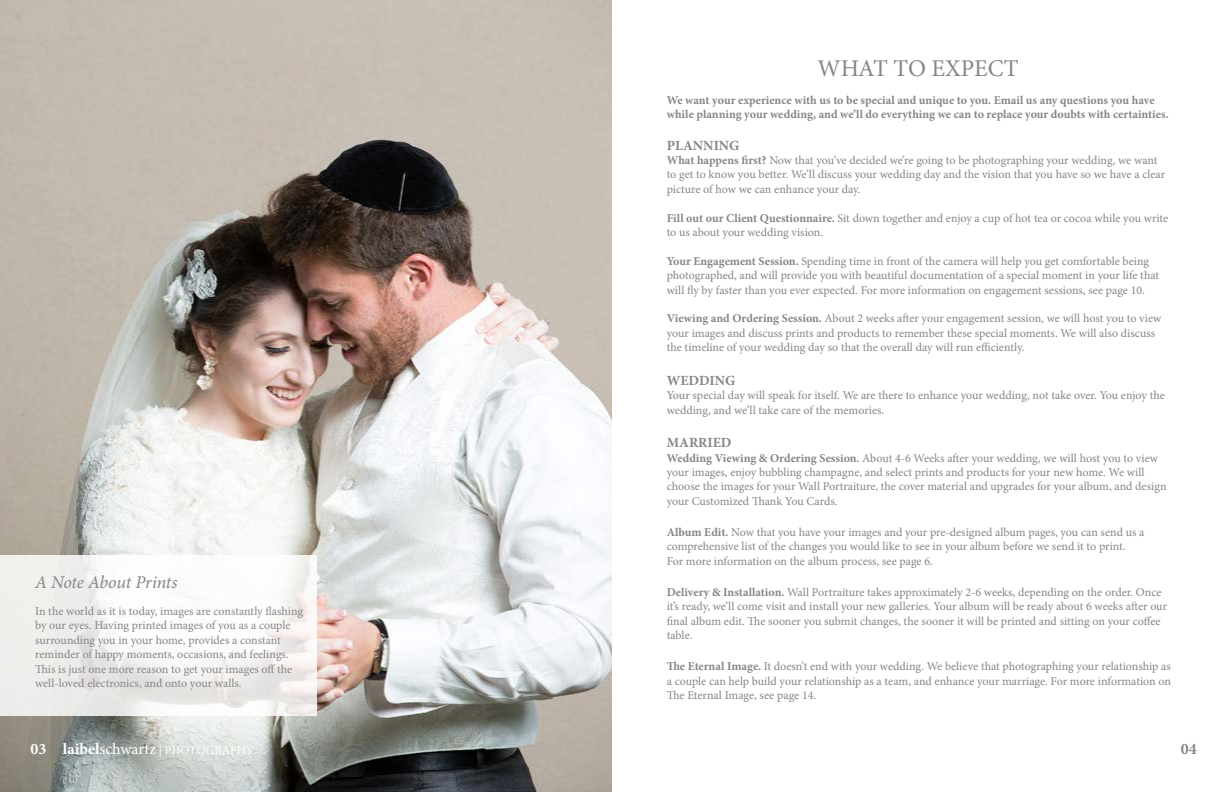
<style>
.page{position:relative;width:1224px;height:792px;background:#fff}
.page>*{position:absolute;margin:0;border:0;box-sizing:border-box;transform-origin:0 0}
.t1{font:24px "Minion Pro";color:#878684}
.t2{font:italic 18px "Minion Pro";letter-spacing:-.01em;color:#878684}
.t3{font:700 16px "Minion Pro";color:#878684}
.t4{font:700 14px "Minion Pro";color:#878684}
.t5{font:12px/14.4px "Minion Pro";letter-spacing:-.005em;color:#878684}
.t6{font:700 12px/14.4px "Minion Pro";color:#878684}
.t7{font:12px "Minion Pro";color:#fff}
.s1{font-weight:700}
.s2{font-weight:500}
.s3{font-weight:700;font-size:16px}
.s4{font-size:16px}
</style>
<div class="page">
<img style="left:0;top:0;width:612px;height:792px">
<svg style="left:0;top:556px;width:317px;height:160px"></svg>
<h2 class="t2" style="left:35px;top:570px;width:144px">A Note About Prints</h2>
<p class="t5" style="left:35px;top:604px;width:270px">In the world as it is today, images are constantly flashing by our eyes. Having printed images of you as a couple surrounding you in your home, provides a constant reminder of happy moments, occasions, and feelings.<br>This is just one more reason to get your images off the well-loved electronics, and onto your walls.</p>
<h1 class="t1" style="left:817px;top:52px;width:203px">WHAT TO EXPECT</h1>
<p class="t6" style="left:667px;top:93px;width:504px">We want your experience with us to be special and unique to you. Email us any questions you have while planning your wedding, and we’ll do everything we can to replace your doubts with certainties.</p>
<p class="t4" style="left:667px;top:135px;width:74px">PLANNING</p>
<p class="t5" style="left:667px;top:153px;width:500px"><span class="s1">What happens first?</span> Now that you’ve decided we’re going to be photographing your wedding, we want to get to know you better. We’ll discuss your wedding day and the vision that you have so we have a clear picture of how we can enhance your day.</p>
<p class="t5" style="left:667px;top:211px;width:503px"><span class="s1">Fill out our Client Questionnaire.</span> Sit down together and enjoy a cup of hot tea or cocoa while you write to us about your wedding vision.</p>
<p class="t5" style="left:667px;top:254px;width:494px"><span class="s1">Your Engagement Session.</span> Spending time in front of the camera will help you get comfortable being photographed, and will provide you with beautiful documentation of a special moment in your life that will fly by faster than you ever expected. For more information on engagement sessions, see page 10.</p>
<p class="t5" style="left:667px;top:311px;width:496px"><span class="s1">Viewing and Ordering Session.</span> About 2 weeks after your engagement session, we will host you to view your images and discuss prints and products to remember these special moments. We will also discuss the timeline of your wedding day so that the overall day will run efficiently.</p>
<p class="t4" style="left:667px;top:370px;width:70px">WEDDING</p>
<p class="t5" style="left:667px;top:388px;width:500px"><span class="s2">Your</span> special day will speak for itself. We are there to enhance your wedding, not take over. You enjoy the wedding, and we’ll take care of the memories.</p>
<p class="t4" style="left:667px;top:433px;width:66px">MARRIED</p>
<p class="t5" style="left:667px;top:451px;width:501px"><span class="s1">Wedding Viewing &amp; Ordering Session.</span> About 4-6 Weeks after your wedding, we will host you to view your images, enjoy bubbling champagne, and select prints and products for your new home. We will choose the images for your Wall Portraiture, the cover material and upgrades for your album, and design your Customized Thank You Cards.</p>
<p class="t5" style="left:667px;top:525px;width:479px"><span class="s1">Album Edit.</span> Now that you have your images and your pre-designed album pages, you can send us a comprehensive list of the changes you would like to see in your album before we send it to print.<br>For more information on the album process, see page 6.</p>
<p class="t5" style="left:667px;top:585px;width:502px"><span class="s1">Delivery &amp; Installation.</span> Wall Portraiture takes approximately 2-6 weeks, depending on the order. Once it’s ready, we’ll come visit and install your new galleries. Your album will be ready about 6 weeks after our final album edit. The sooner you submit changes, the sooner it will be printed and sitting on your coffee table.</p>
<p class="t5" style="left:667px;top:659px;width:506px;text-align:justify"><span class="s1">The Eternal Image.</span> It doesn’t end with your wedding. We believe that photographing your relationship as a couple can help build your relationship as a team, and enhance your marriage. For more information on The Eternal Image, see page 14.</p>
<p class="t7" style="left:30px;top:742px;width:225px"><span class="s3">03 laibel</span><span class="s4">schwartz</span> | PHOTOGRAPHY</p>
<h3 class="t3" style="left:1181px;top:737px;width:17px">04</h3>
</div>
